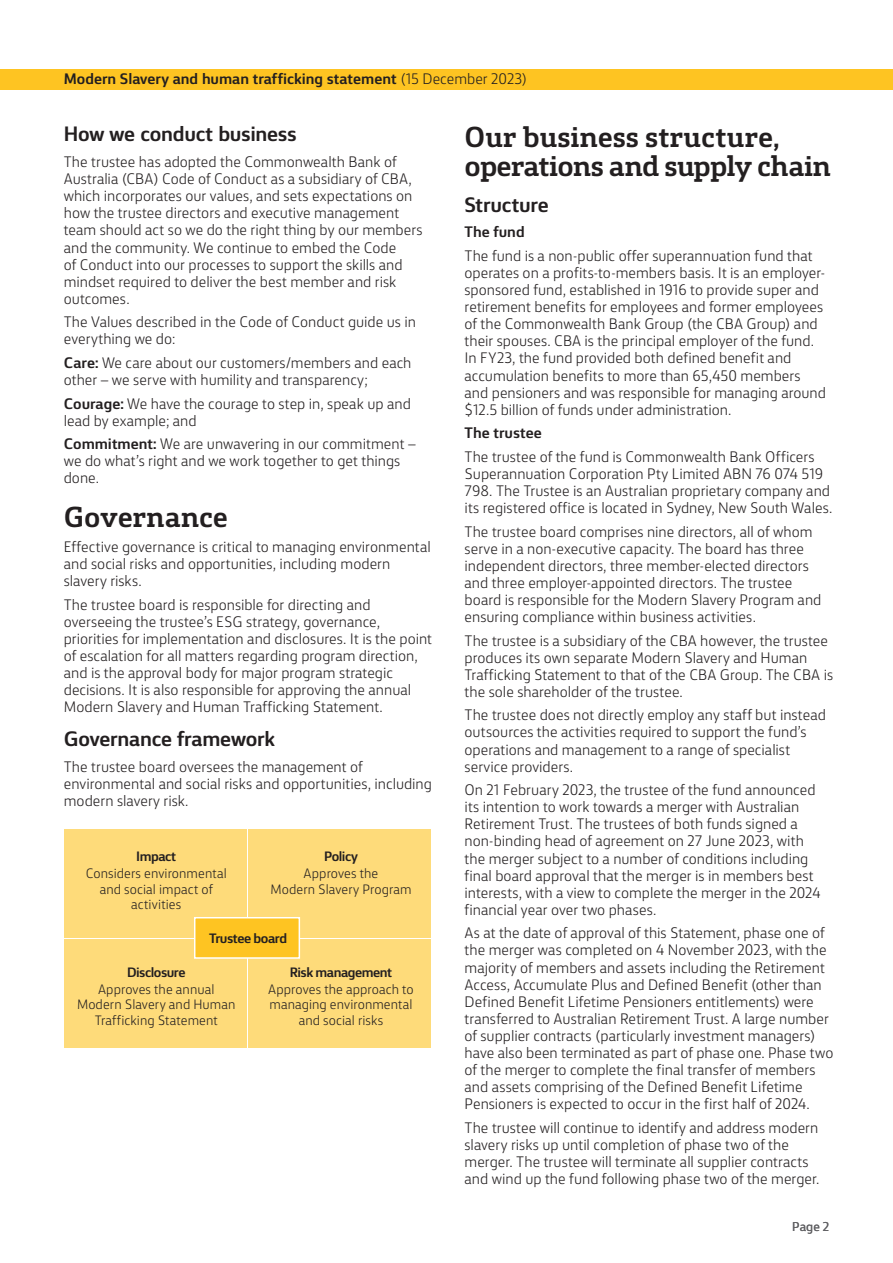
<style>
.page{position:relative;width:893px;height:1263px;background:#fff}
.page>*{position:absolute;margin:0;border:0;box-sizing:border-box;transform-origin:0 0}
.t1{font:700 27px/28.3px "CBA Slab";letter-spacing:-.01em;color:#231f20}
.t2{font:700 19.5px "CBA Sans";letter-spacing:-.015em;color:#231f20}
.t3{font:300 14.25px/17.1px "CBA Sans";color:#231f20}
.t4{font:700 14.25px "CBA Sans";letter-spacing:-.005em;color:#231f20}
.t5{font:300 12.75px/15.3px "CBA Sans";letter-spacing:.005em;color:#231f20;text-align:center}
.t6{font:700 12.75px "CBA Sans";letter-spacing:-.04em;color:#231f20}
.t7{font:12px "CBA Sans";color:#636366}
.s1{font-weight:300}
.s2{font-weight:700}
</style>
<div class="page">
<div style="left:248px;top:939px;width:183px;height:108px;background:#fedb7a"></div>
<div style="left:64px;top:939px;width:183px;height:108px;background:#fedb7a"></div>
<div style="left:248px;top:829px;width:183px;height:108px;background:#fedb7a"></div>
<div style="left:64px;top:829px;width:183px;height:108px;background:#fedb7a"></div>
<div style="left:194px;top:917px;width:106px;height:42px;background:#fec422;border:2px solid #fff"></div>
<div style="left:0;top:69px;width:893px;height:21px;background:#fec422"></div>
<p class="t4" style="left:64px;top:66px;width:465px">Modern Slavery and human trafficking statement <span class="s1">(15 December 2023)</span></p>
<h2 class="t2" style="left:64px;top:116px;width:234px">How we conduct business</h2>
<p class="t3" style="left:64px;top:152px;width:360px">The trustee has adopted the Commonwealth Bank of Australia (CBA) Code of Conduct as a subsidiary of CBA, which incorporates our values, and sets expectations on how the trustee directors and executive management team should act so we do the right thing by our members and the community. We continue to embed the Code<br>of Conduct into our processes to support the skills and mindset required to deliver the best member and risk outcomes.</p>
<p class="t3" style="left:64px;top:312px;width:354px">The Values described in the Code of Conduct guide us in everything we do:</p>
<p class="t3" style="left:64px;top:353px;width:349px"><span class="s2">Care:</span> We care about our customers/members and each other – we serve with humility and transparency;</p>
<p class="t3" style="left:64px;top:393px;width:349px"><span class="s2">Courage:</span> We have the courage to step in, speak up and lead by example; and</p>
<p class="t3" style="left:64px;top:434px;width:353px"><span class="s2">Commitment:</span> We are unwavering in our commitment – we do what’s right and we work together to get things done.</p>
<h1 class="t1" style="left:64px;top:499px;width:166px">Governance</h1>
<p class="t3" style="left:64px;top:537px;width:369px">Effective governance is critical to managing environmental and social risks and opportunities, including modern slavery risks.</p>
<p class="t3" style="left:64px;top:595px;width:370px">The trustee board is responsible for directing and overseeing the trustee’s ESG strategy, governance, priorities for implementation and disclosures. It is the point of escalation for all matters regarding program direction, and is the approval body for major program strategic decisions. It is also responsible for approving the annual Modern Slavery and Human Trafficking Statement.</p>
<h2 class="t2" style="left:64px;top:721px;width:213px">Governance framework</h2>
<p class="t3" style="left:64px;top:757px;width:370px">The trustee board oversees the management of environmental and social risks and opportunities, including modern slavery risk.</p>
<p class="t6" style="left:136px;top:844px;width:42px">Impact</p>
<p class="t5" style="left:86px;top:865px;width:143px">Considers environmental and social impact of activities</p>
<p class="t6" style="left:324px;top:844px;width:35px">Policy</p>
<p class="t5" style="left:270px;top:865px;width:143px">Approves the<br>Modern Slavery Program</p>
<p class="t6" style="left:209px;top:926px;width:79px">Trustee board</p>
<p class="t6" style="left:127px;top:960px;width:60px">Disclosure</p>
<p class="t5" style="left:77px;top:981px;width:160px">Approves the annual<br>Modern Slavery and Human<br>Trafficking Statement</p>
<p class="t6" style="left:290px;top:960px;width:104px">Risk management</p>
<p class="t5" style="left:268px;top:981px;width:147px">Approves the approach to managing environmental and social risks</p>
<h1 class="t1" style="left:465px;top:120px;width:368px">Our business structure, operations and supply chain</h1>
<h2 class="t2" style="left:465px;top:187px;width:86px">Structure</h2>
<p class="t4" style="left:465px;top:219px;width:62px">The fund</p>
<p class="t3" style="left:465px;top:246px;width:363px">The fund is a non-public offer superannuation fund that operates on a profits-to-members basis. It is an employer&shy;sponsored fund, established in 1916 to provide super and retirement benefits for employees and former employees of the Commonwealth Bank Group (the CBA Group) and their spouses. CBA is the principal employer of the fund.<br>In FY23, the fund provided both defined benefit and accumulation benefits to more than 65,450 members and pensioners and was responsible for managing around $12.5 billion of funds under administration.</p>
<p class="t4" style="left:465px;top:420px;width:79px">The trustee</p>
<p class="t3" style="left:465px;top:447px;width:369px">The trustee of the fund is Commonwealth Bank Officers Superannuation Corporation Pty Limited ABN 76 074 519<br>798. The Trustee is an Australian proprietary company and its registered office is located in Sydney, New South Wales.</p>
<p class="t3" style="left:465px;top:521px;width:358px">The trustee board comprises nine directors, all of whom serve in a non-executive capacity. The board has three independent directors, three member-elected directors and three employer-appointed directors. The trustee board is responsible for the Modern Slavery Program and ensuring compliance within business activities.</p>
<p class="t3" style="left:465px;top:630px;width:370px">The trustee is a subsidiary of the CBA however, the trustee produces its own separate Modern Slavery and Human Trafficking Statement to that of the CBA Group. The CBA is the sole shareholder of the trustee.</p>
<p class="t3" style="left:465px;top:705px;width:363px">The trustee does not directly employ any staff but instead outsources the activities required to support the fund’s operations and management to a range of specialist service providers.</p>
<p class="t3" style="left:465px;top:780px;width:358px">On 21 February 2023, the trustee of the fund announced its intention to work towards a merger with Australian Retirement Trust. The trustees of both funds signed a non-binding head of agreement on 27 June 2023, with the merger subject to a number of conditions including final board approval that the merger is in members best interests, with a view to complete the merger in the 2024 financial year over two phases.</p>
<p class="t3" style="left:465px;top:923px;width:370px">As at the date of approval of this Statement, phase one of the merger was completed on 4 November 2023, with the majority of members and assets including the Retirement Access, Accumulate Plus and Defined Benefit (other than Defined Benefit Lifetime Pensioners entitlements) were transferred to Australian Retirement Trust. A large number of supplier contracts (particularly investment managers) have also been terminated as part of phase one. Phase two of the merger to complete the final transfer of members and assets comprising of the Defined Benefit Lifetime Pensioners is expected to occur in the first half of 2024.</p>
<p class="t3" style="left:465px;top:1118px;width:356px">The trustee will continue to identify and address modern slavery risks up until completion of phase two of the merger. The trustee will terminate all supplier contracts and wind up the fund following phase two of the merger.</p>
<p class="t7" style="left:792px;top:1217px;width:38px">Page 2</p>
</div>
